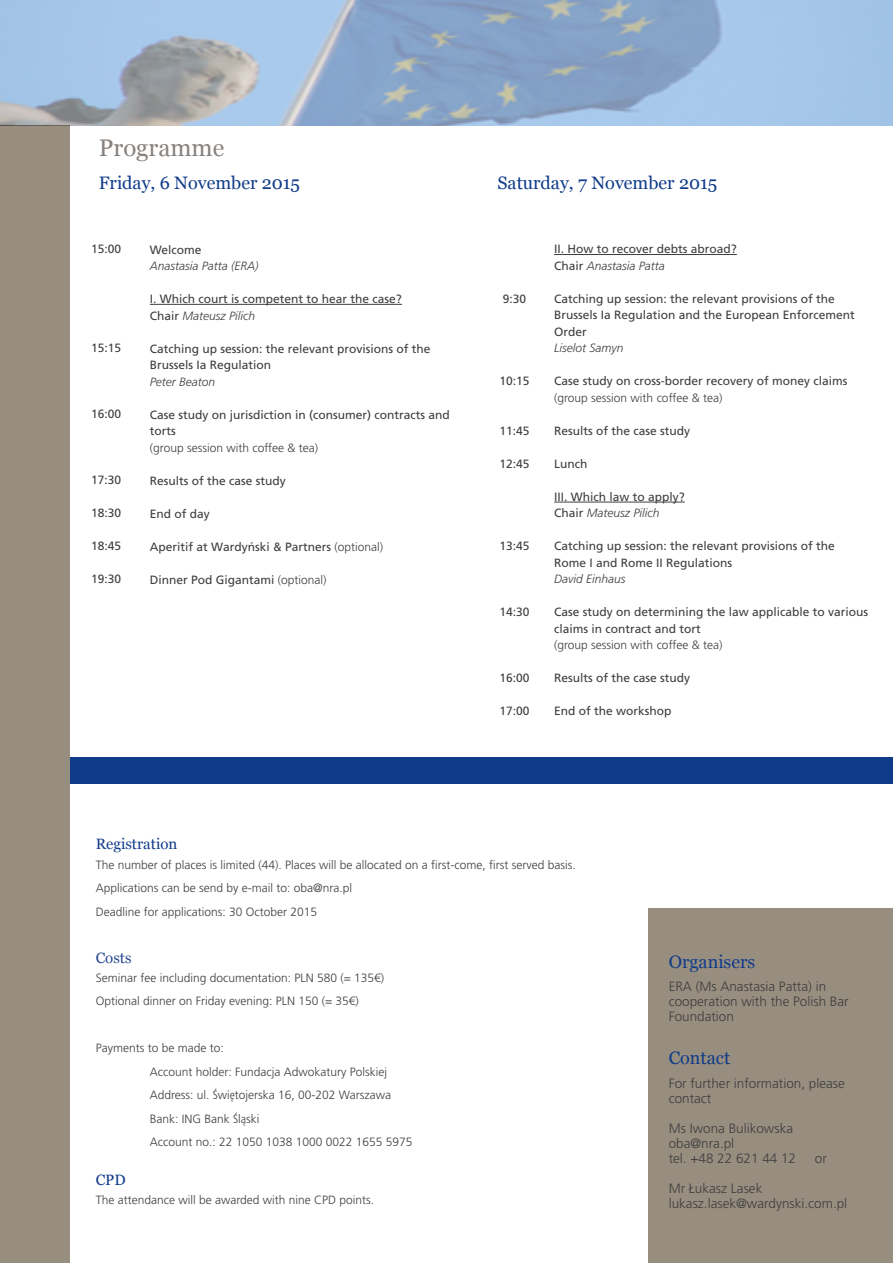
<style>
.page{position:relative;width:893px;height:1263px;background:#fff}
.page>*{position:absolute;margin:0;border:0;box-sizing:border-box;transform-origin:0 0}
.t1{font:24px "Georgia";color:#88827f}
.t2{font:18px "Georgia";color:#103b8a}
.t3{font:15px "Georgia";color:#103b8a}
.t4{font:15px "Georgia";color:#2a4892}
.t5{font:300 13.5px/15px "Frutiger LT";color:#3e3e3f}
.t6{font:12px/16.5px "Frutiger LT";color:#3e3e3f}
.t7{font:300 12px "Frutiger LT";color:#3e3e3f}
.t8{font:italic 300 12px/16.5px "Frutiger LT";color:#3e3e3f}
.s1{font-weight:400;font-style:normal}
.s2{font-weight:300;font-style:italic}
.s3{font-family:"Frutiger CE"}
.s4{font-weight:300}
.s5{font-family:"Frutiger LTCE";font-stretch:condensed}
</style>
<div class="page">
<div style="left:648px;top:909px;width:245px;height:354px;background:#988e7f"></div>
<img style="left:0;top:0;width:893px;height:125px">
<hr style="left:150px;top:304px;width:252px;height:1px;background:#3e3e3f">
<div style="left:0;top:125px;width:70px;height:1138px;background:#988e7f"></div>
<hr style="left:554px;top:254px;width:183px;height:1px;background:#3e3e3f">
<hr style="left:554px;top:502px;width:131px;height:1px;background:#3e3e3f">
<div style="left:70px;top:757px;width:823px;height:26px;background:#103b8a"></div>
<p class="t1" style="left:99px;top:133px;width:127px">Programme</p>
<p class="t2" style="left:99px;top:171px;width:203px">Friday, 6 November 2015</p>
<p class="t2" style="left:497px;top:171px;width:221px">Saturday, 7 November 2015</p>
<p class="t6" style="left:91px;top:241px;width:32px">15:00</p>
<p class="t6" style="left:91px;top:340px;width:32px">15:15</p>
<p class="t6" style="left:91px;top:406px;width:32px">16:00</p>
<p class="t6" style="left:91px;top:472px;width:32px">17:30</p>
<p class="t6" style="left:91px;top:505px;width:32px">18:30</p>
<p class="t6" style="left:91px;top:538px;width:32px">18:45</p>
<p class="t6" style="left:91px;top:571px;width:32px">19:30</p>
<p class="t8" style="left:150px;top:241px;width:110px"><span class="s1">Welcome<br></span>Anastasia Patta (ERA)</p>
<p class="t6" style="left:150px;top:291px;width:254px">I. Which court is competent to hear the case?<br>Chair <span class="s2">Mateusz Pilich</span></p>
<p class="t6" style="left:150px;top:340px;width:282px">Catching up session: the relevant provisions of the<br>Brussels Ia Regulation<br><span class="s2">Peter Beaton</span></p>
<p class="t6" style="left:150px;top:406px;width:302px">Case study on jurisdiction in (consumer) contracts and torts</p>
<p class="t7" style="left:150px;top:441px;width:170px">(group session with coffee &amp; tea)</p>
<p class="t6" style="left:150px;top:472px;width:138px">Results of the case study</p>
<p class="t6" style="left:150px;top:505px;width:62px">End of day</p>
<p class="t6" style="left:150px;top:538px;width:235px">Aperitif at Ward<span class="s3">yń</span>ski &amp; Partners <span class="s4">(optional)</span></p>
<p class="t6" style="left:150px;top:571px;width:178px">Dinner Pod Gigantami <span class="s4">(optional)</span></p>
<p class="t6" style="left:503px;top:290px;width:25px">9:30</p>
<p class="t6" style="left:499px;top:373px;width:32px">10:15</p>
<p class="t6" style="left:499px;top:422px;width:32px">11:45</p>
<p class="t6" style="left:499px;top:455px;width:32px">12:45</p>
<p class="t6" style="left:499px;top:538px;width:32px">13:45</p>
<p class="t6" style="left:499px;top:604px;width:32px">14:30</p>
<p class="t6" style="left:499px;top:670px;width:32px">16:00</p>
<p class="t6" style="left:499px;top:703px;width:32px">17:00</p>
<p class="t6" style="left:554px;top:241px;width:184px">II. How to recover debts abroad?<br>Chair <span class="s2">Anastasia Patta</span></p>
<p class="t6" style="left:554px;top:290px;width:302px">Catching up session: the relevant provisions of the<br>Brussels Ia Regulation and the European Enforcement<br>Order<br><span class="s2">Liselot Samyn</span></p>
<p class="t6" style="left:554px;top:373px;width:295px">Case study on cross-border recovery of money claims <span class="s4">(group session with coffee &amp; tea)</span></p>
<p class="t6" style="left:554px;top:422px;width:138px">Results of the case study</p>
<p class="t6" style="left:554px;top:455px;width:35px">Lunch</p>
<p class="t6" style="left:554px;top:488px;width:132px">III. Which law to apply?<br>Chair <span class="s2">Mateusz Pilich</span></p>
<p class="t6" style="left:554px;top:538px;width:282px">Catching up session: the relevant provisions of the<br>Rome I and Rome II Regulations<br><span class="s2">David Einhaus</span></p>
<p class="t6" style="left:554px;top:604px;width:316px">Case study on determining the law applicable to various</p>
<p class="t6" style="left:554px;top:620px;width:148px">claims in contract and tort</p>
<p class="t7" style="left:554px;top:638px;width:170px">(group session with coffee &amp; tea)</p>
<p class="t6" style="left:554px;top:670px;width:138px">Results of the case study</p>
<p class="t6" style="left:554px;top:703px;width:119px">End of the workshop</p>
<p class="t3" style="left:96px;top:835px;width:83px">Registration</p>
<p class="t7" style="left:96px;top:858px;width:482px">The number of places is limited (44). Places will be allocated on a first-come, first served basis.</p>
<p class="t7" style="left:96px;top:881px;width:258px">Applications can be send by e-mail to: oba@nra.pl</p>
<p class="t7" style="left:96px;top:905px;width:223px">Deadline for applications: 30 October 2015</p>
<p class="t4" style="left:96px;top:948px;width:37px">Costs</p>
<p class="t7" style="left:96px;top:971px;width:290px">Seminar fee including documentation: PLN 580 (= 135€)</p>
<p class="t7" style="left:96px;top:994px;width:265px">Optional dinner on Friday evening: PLN 150 (= 35€)</p>
<p class="t7" style="left:96px;top:1041px;width:130px">Payments to be made to:</p>
<p class="t7" style="left:150px;top:1065px;width:239px">Account holder: Fundacja Adwokatury Polskiej</p>
<p class="t7" style="left:150px;top:1088px;width:243px">Address: ul. <span class="s5">Ś</span>w<span class="s5">ię</span>tojerska 16, 00-202 Warszawa</p>
<p class="t7" style="left:150px;top:1112px;width:111px">Bank: ING Bank <span class="s5">Ś</span>l<span class="s5">ą</span>ski</p>
<p class="t7" style="left:150px;top:1135px;width:264px">Account no.: 22 1050 1038 1000 0022 1655 5975</p>
<p class="t3" style="left:96px;top:1171px;width:32px">CPD</p>
<p class="t7" style="left:96px;top:1193px;width:280px">The attendance will be awarded with nine CPD points.</p>
<p class="t2" style="left:669px;top:950px;width:88px">Organisers</p>
<p class="t5" style="left:669px;top:979px;width:182px">ERA (Ms Anastasia Patta) in cooperation with the Polish Bar<br>Foundation</p>
<p class="t2" style="left:669px;top:1047px;width:63px">Contact</p>
<p class="t5" style="left:669px;top:1076px;width:178px">For further information, please contact</p>
<p class="t5" style="left:669px;top:1121px;width:129px">Ms Iwona Bulikowska oba@nra.pl<br>tel. +48 22 621 44 12</p>
<p class="t5" style="left:815px;top:1151px;width:14px">or</p>
<p class="t5" style="left:669px;top:1181px;width:180px">Mr Łukasz Lasek lukasz.lasek@wardynski.com.pl</p>
</div>
